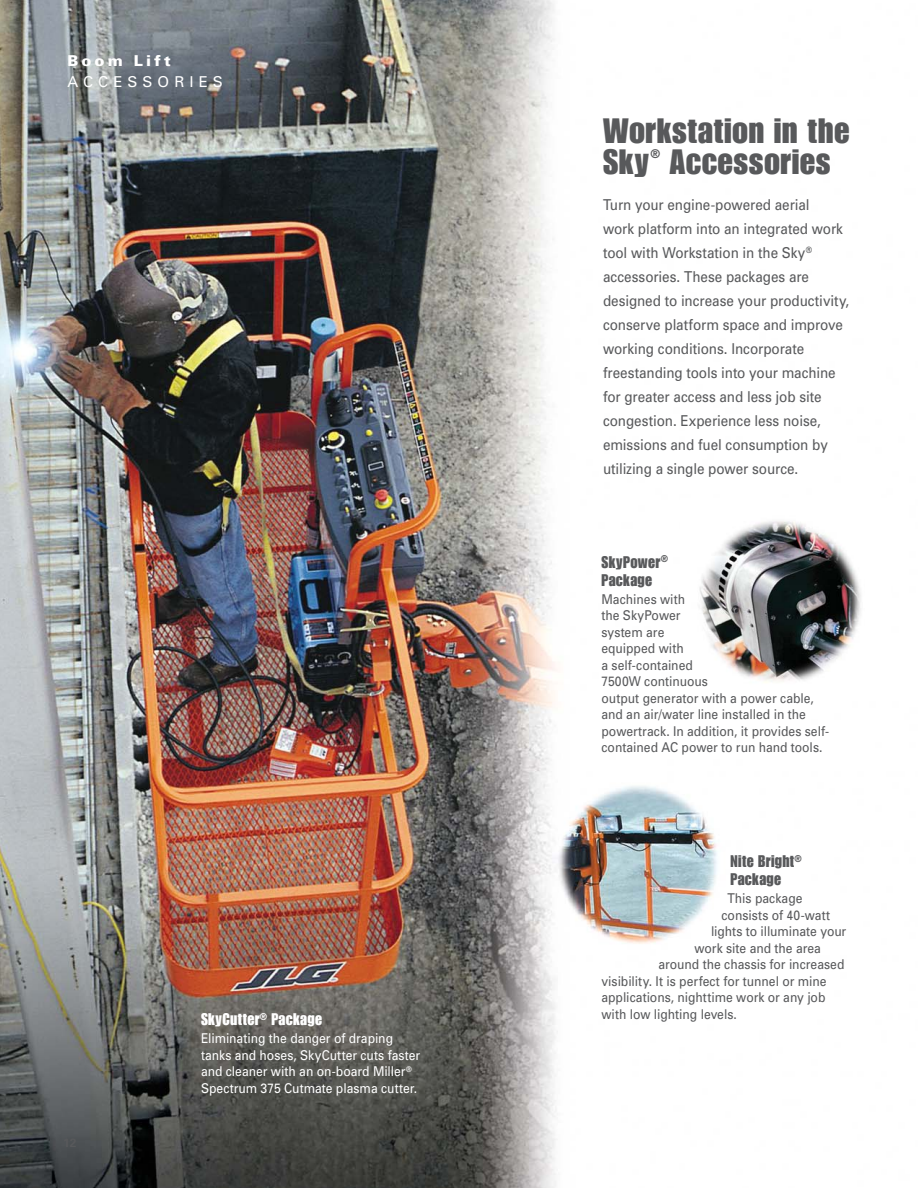
<style>
.page{position:relative;width:918px;height:1188px;background:#fff}
.page>*{position:absolute;margin:0;border:0;box-sizing:border-box;transform-origin:0 0}
.t1{font:34.5px/31.5px "JLG Impact Standard";letter-spacing:.015em;color:#58595b}
.t2{font:16.5px/18px "JLG Impact Standard";letter-spacing:.02em;color:#58595b;scale:.95 1}
.t3{font:16.5px "JLG Impact Standard";letter-spacing:.02em;color:#fff;scale:.95 1}
.t4{font:15px/24px "Univers";letter-spacing:-.005em;color:#58595b;scale:.9 1}
.t5{font:15px "Univers";letter-spacing:.34em;color:#fff}
.t6{font:900 15px "Univers";letter-spacing:.21em;color:#fff}
.t7{font:13.5px/16.5px "Univers";letter-spacing:-.005em;color:#58595b;scale:.9 1}
.t8{font:13.5px/16.5px "Univers";color:#fff;scale:.9 1}
.t9{font:12.3px "JLG Impact Standard";color:#58595b}
</style>
<div class="page">
<img style="left:0;top:0;width:717px;height:1188px">
<img style="left:682px;top:500px;width:179px;height:198px">
<p class="t6" style="left:68px;top:55px;width:105px">Boom Lift</p>
<p class="t5" style="left:68px;top:76px;width:157px">ACCESSORIES</p>
<p class="t3" style="left:201px;top:1013px;width:129px">SkyCutter<sup>®</sup> Package</p>
<p class="t8" style="left:201px;top:1031px;width:245px">Eliminating the danger of draping tanks and hoses, SkyCutter cuts faster and cleaner with an on-board Miller<sup>® </sup>Spectrum 375 Cutmate plasma cutter.</p>
<h1 class="t1" style="left:603px;top:117px;width:248px">Workstation in the<br>Sky</h1>
<p class="t9" style="left:651px;top:149px;width:11px">®</p>
<h1 class="t1" style="left:669px;top:148px;width:163px">Accessories</h1>
<p class="t4" style="left:603px;top:194px;width:275px">Turn your engine-powered aerial<br>work platform into an integrated work tool with Workstation in the Sky<sup>® </sup>accessories. These packages are designed to increase your productivity, conserve platform space and improve working conditions. Incorporate freestanding tools into your machine for greater access and less job site congestion. Experience less noise, emissions and fuel consumption by utilizing a single power source.</p>
<p class="t2" style="left:602px;top:554px;width:71px">SkyPower<sup>®<br></sup>Package</p>
<p class="t7" style="left:602px;top:592px;width:254px">Machines with<br>the SkyPower<br>system are<br>equipped with<br>a self-contained<br>7500W continuous<br>output generator with a power cable, and an air/water line installed in the powertrack. In addition, it provides self&shy;contained AC power to run hand tools.</p>
<p class="t2" style="left:730px;top:853px;width:76px">Nite Bright<sup>®<br></sup>Package</p>
<p class="t7" style="left:728px;top:892px;width:85px">This package</p>
<p class="t7" style="left:722px;top:908px;width:122px">consists of 40-watt</p>
<p class="t7" style="left:711px;top:925px;width:152px">lights to illuminate your</p>
<p class="t7" style="left:695px;top:941px;width:142px">work site and the area</p>
<p class="t7" style="left:659px;top:958px;width:208px">around the chassis for increased</p>
<p class="t7" style="left:601px;top:974px;width:252px">visibility. It is perfect for tunnel or mine</p>
<p class="t7" style="left:601px;top:991px;width:250px">applications, nighttime work or any job</p>
<p class="t7" style="left:601px;top:1007px;width:152px">with low lighting levels.</p>
</div>
